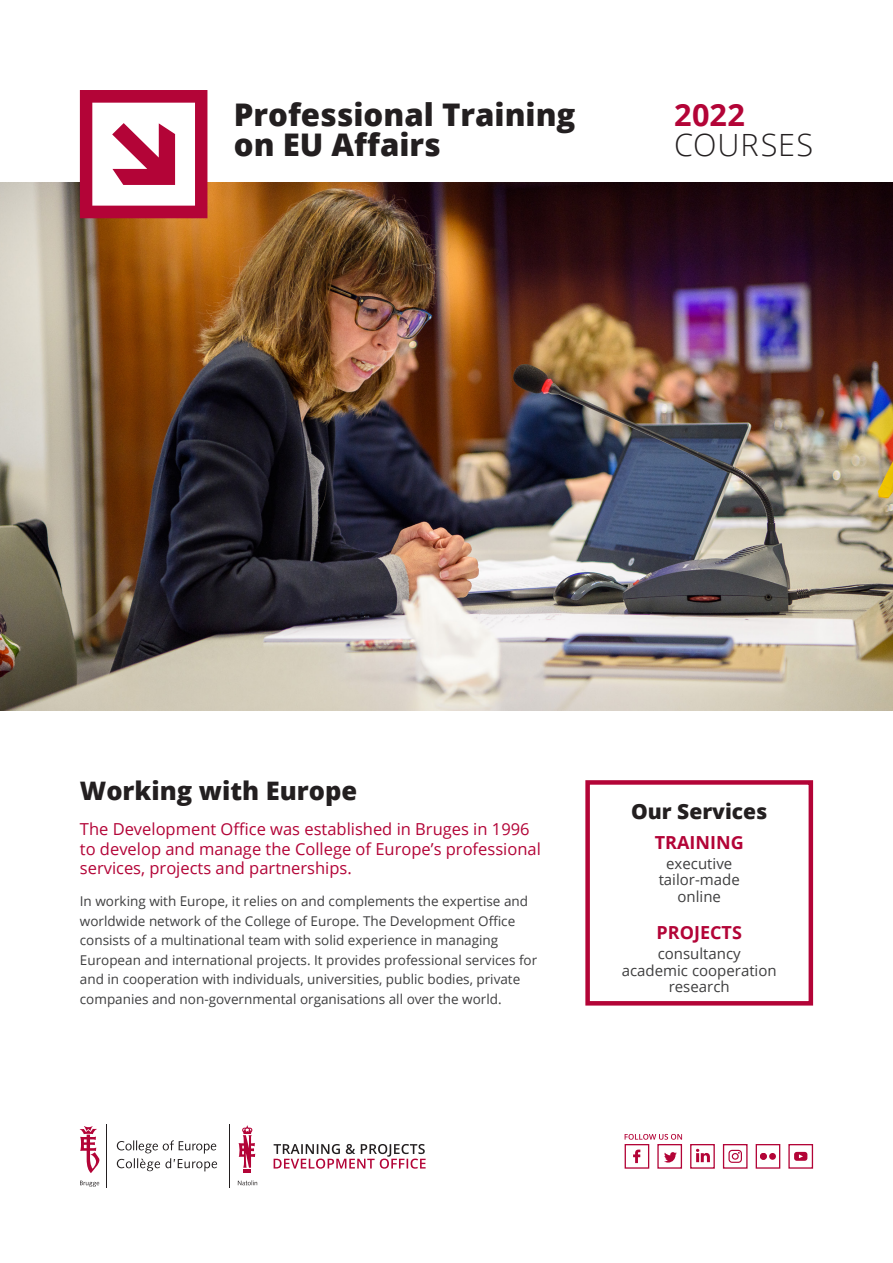
<style>
.page{position:relative;width:893px;height:1263px;background:#fff}
.page>*{position:absolute;margin:0;border:0;box-sizing:border-box;transform-origin:0 0}
.t1{font:800 31.2px "Open Sans";color:#231f20}
.t2{font:300 30.6px/30.6px "Open Sans";letter-spacing:.03em;color:#231f20}
.t3{font:800 25.5px "Open Sans";color:#231f20}
.t4{font:800 21px "Open Sans";color:#231f20}
.t5{font:700 18px "Open Sans";color:#b30437}
.t6{font:16.5px/19.5px "Open Sans";color:#b30437}
.t7{font:15px/16.5px "Open Sans";color:#3e3e3f;text-align:center}
.t8{font:13.5px/19.5px "Open Sans";color:#3e3e3f}
.s1{font-weight:700;color:#b30437}
</style>
<div class="page">
<svg style="left:633px;top:1149px;width:7px;height:14px"></svg>
<div style="left:625px;top:1144px;width:24px;height:25px;border:1px solid #b30437"></div>
<svg style="left:696px;top:1149px;width:14px;height:13px"></svg>
<div style="left:690px;top:1144px;width:25px;height:25px;border:1px solid #b30437"></div>
<svg style="left:664px;top:1152px;width:13px;height:10px"></svg>
<div style="left:657px;top:1144px;width:25px;height:25px;border:1px solid #b30437"></div>
<div style="left:723px;top:1144px;width:25px;height:25px;border:1px solid #b30437"></div>
<svg style="left:728px;top:1150px;width:14px;height:13px"></svg>
<div style="left:756px;top:1144px;width:24px;height:25px;border:1px solid #b30437"></div>
<div style="left:760px;top:1153px;width:7px;height:7px;background:#b30437;border-radius:50%"></div>
<div style="left:769px;top:1153px;width:7px;height:7px;background:#b30437;border-radius:50%"></div>
<svg style="left:794px;top:1152px;width:13px;height:9px"></svg>
<div style="left:788px;top:1144px;width:25px;height:25px;border:1px solid #b30437"></div>
<img style="left:0;top:183px;width:893px;height:527px">
<div style="left:585px;top:780px;width:228px;height:225px;border:4px solid #b30437"></div>
<svg style="left:80px;top:90px;width:127px;height:128px"></svg>
<svg style="left:117px;top:1140px;width:100px;height:31px"></svg>
<hr style="left:106px;top:1124px;width:1px;height:64px;background:#231f20">
<hr style="left:229px;top:1124px;width:1px;height:64px;background:#231f20">
<svg style="left:80px;top:1181px;width:19px;height:6px"></svg>
<svg style="left:238px;top:1180px;width:19px;height:5px"></svg>
<svg style="left:239px;top:1125px;width:16px;height:47px"></svg>
<svg style="left:80px;top:1126px;width:19px;height:47px"></svg>
<svg style="left:625px;top:1134px;width:57px;height:6px"></svg>
<svg style="left:274px;top:1144px;width:152px;height:25px"></svg>
<p class="t1" style="left:234px;top:91px;width:343px">Professional Training</p>
<p class="t1" style="left:234px;top:121px;width:209px">on EU Affairs</p>
<p class="t2" style="left:674px;top:98px;width:140px"><span class="s1">2022<br></span>COURSES</p>
<p class="t3" style="left:80px;top:772px;width:279px">Working with Europe</p>
<p class="t6" style="left:80px;top:819px;width:462px">The Development Office was established in Bruges in 1996 to develop and manage the College of Europe’s professional services, projects and partnerships.</p>
<p class="t8" style="left:80px;top:891px;width:459px">In working with Europe, it relies on and complements the expertise and worldwide network of the College of Europe. The Development Office consists of a multinational team with solid experience in managing European and international projects. It provides professional services for and in cooperation with individuals, universities, public bodies, private companies and non-governmental organisations all over the world.</p>
<p class="t4" style="left:631px;top:795px;width:138px">Our Services</p>
<p class="t5" style="left:655px;top:829px;width:90px">TRAINING</p>
<p class="t7" style="left:659px;top:855px;width:83px">executive tailor-made online</p>
<p class="t5" style="left:656px;top:920px;width:87px">PROJECTS</p>
<p class="t7" style="left:622px;top:945px;width:156px">consultancy<br>academic cooperation research</p>
</div>
